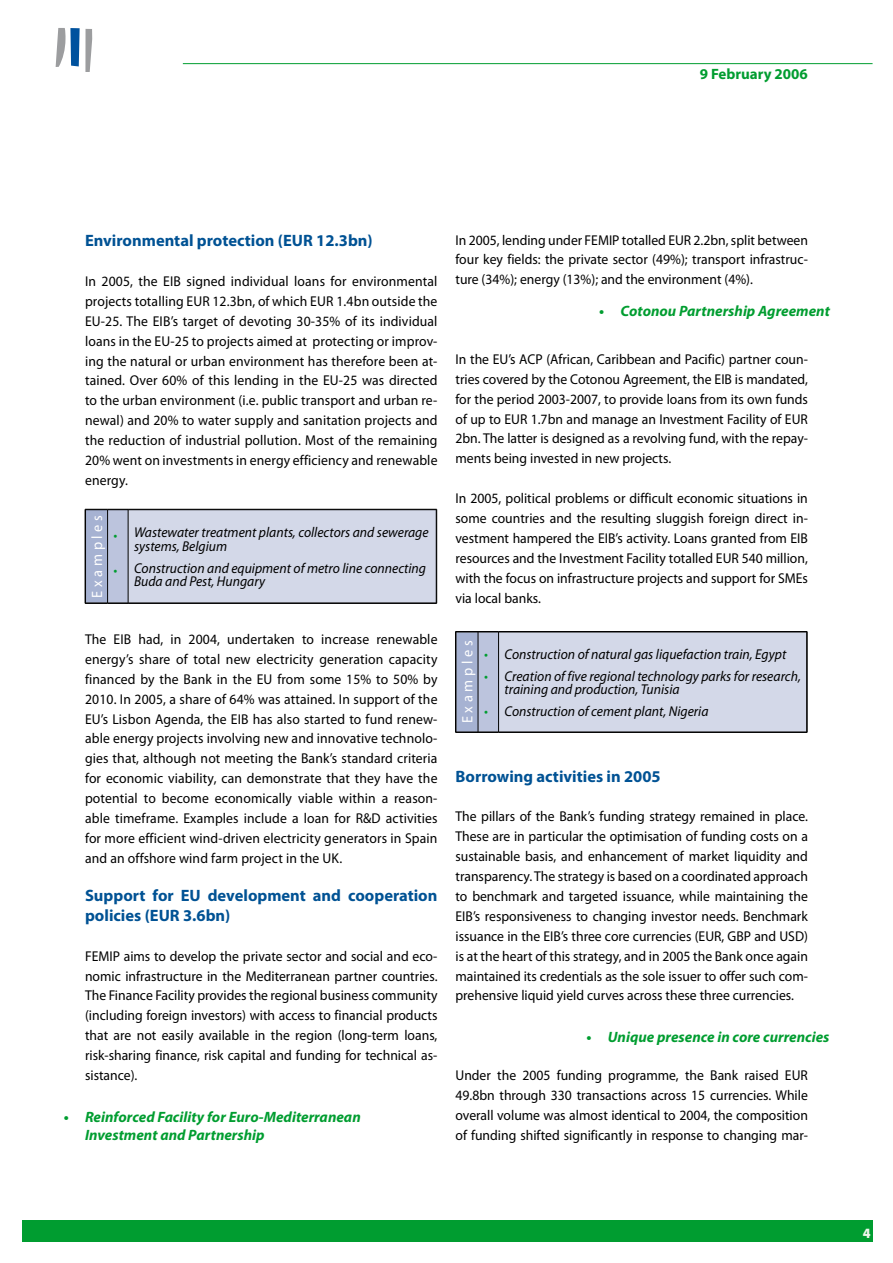
<style>
.page{position:relative;width:893px;height:1263px;background:#fff}
.page>*{position:absolute;margin:0;border:0;box-sizing:border-box;transform-origin:0 0}
.t1{font:700 16.5px/20px "Myriad Pro";color:#005294}
.t2{font:italic 700 15px/18px "Myriad Pro";color:#009d30}
.t3{font:15px "Myriad Pro";letter-spacing:.25em;color:#fff;scale:.96 1}
.t4{font:700 15px "Myriad Pro";color:#009d30}
.t5{font:14.25px/20px "Myriad Pro";color:#000;text-align:justify;scale:.96 1}
.t6{font:italic 14.25px/22px "Myriad Pro";color:#000;scale:.96 1}
.t7{font:italic 14.25px/22px "Myriad Pro";color:#009d30;scale:.96 1}
.t8{font:900 14.25px "Myriad Pro";color:#eff6eb;scale:.96 1}
</style>
<div class="page">
<div style="left:22px;top:1220px;width:851px;height:22px;background:#009d30"></div>
<svg style="left:56px;top:28px;width:36px;height:44px"></svg>
<hr style="left:183px;top:63px;width:690px;height:1px;background:#009d30">
<div style="left:456px;top:632px;width:22px;height:100px;background:#a6b2d2"></div>
<div style="left:478px;top:632px;width:21px;height:100px;background:#bcc4dd"></div>
<div style="left:499px;top:632px;width:308px;height:100px;background:#d3d8e8"></div>
<hr style="left:455px;top:632px;width:1px;height:100px;background:#000">
<hr style="left:456px;top:632px;width:1px;height:100px;background:#000">
<hr style="left:499px;top:631px;width:308px;height:1px;background:#000">
<hr style="left:499px;top:632px;width:308px;height:1px;background:#000">
<hr style="left:806px;top:632px;width:1px;height:100px;background:#000">
<hr style="left:807px;top:632px;width:1px;height:100px;background:#000">
<hr style="left:499px;top:732px;width:308px;height:1px;background:#000">
<svg style="left:455px;top:631px;width:44px;height:2px"></svg>
<svg style="left:455px;top:732px;width:44px;height:1px"></svg>
<hr style="left:478px;top:632px;width:1px;height:100px;background:#000">
<hr style="left:498px;top:632px;width:1px;height:100px;background:#000">
<div style="left:85px;top:509px;width:23px;height:94px;background:#a6b2d2"></div>
<div style="left:108px;top:509px;width:20px;height:94px;background:#bcc4dd"></div>
<div style="left:128px;top:509px;width:308px;height:94px;background:#d3d8e8"></div>
<hr style="left:85px;top:510px;width:1px;height:93px;background:#000">
<hr style="left:128px;top:509px;width:308px;height:1px;background:#000">
<hr style="left:436px;top:509px;width:1px;height:94px;background:#000">
<hr style="left:128px;top:603px;width:309px;height:1px;background:#000">
<svg style="left:85px;top:509px;width:43px;height:1px"></svg>
<svg style="left:85px;top:603px;width:43px;height:1px"></svg>
<hr style="left:107px;top:510px;width:1px;height:93px;background:#000">
<hr style="left:128px;top:510px;width:1px;height:93px;background:#000">
<p class="t4" style="left:700px;top:64px;width:110px">9 February 2006</p>
<p class="t1" style="left:85px;top:230px;width:289px">Environmental protection (EUR 12.3bn)</p>
<p class="t5" style="left:85px;top:271px;width:369px">In 2005, the EIB signed individual loans for environmental projects totalling EUR 12.3bn, of which EUR 1.4bn outside the EU-25. The EIB’s target of devoting 30-35% of its individual loans in the EU-25 to projects aimed at protecting or improv&shy;ing the natural or urban environment has therefore been at&shy;tained. Over 60% of this lending in the EU-25 was directed to the urban environment (i.e. public transport and urban re&shy;newal) and 20% to water supply and sanitation projects and the reduction of industrial pollution. Most of the remaining 20% went on investments in energy efficiency and renewable energy.</p>
<p class="t3" style="left:88px;top:597px;width:87px;rotate:-90deg">Examples</p>
<p class="t7" style="left:114px;top:524px;width:5px">•</p>
<p class="t7" style="left:114px;top:559px;width:5px">•</p>
<p class="t6" style="left:134px;top:525px;width:308px;line-height:13.5px">Wastewater treatment plants, collectors and sewerage systems, Belgium</p>
<p class="t6" style="left:134px;top:561px;width:306px;line-height:13.5px">Construction and equipment of metro line connecting<br>Buda and Pest, Hungary</p>
<p class="t5" style="left:85px;top:629px;width:369px">The EIB had, in 2004, undertaken to increase renewable energy’s share of total new electricity generation capacity financed by the Bank in the EU from some 15% to 50% by 2010. In 2005, a share of 64% was attained. In support of the EU’s Lisbon Agenda, the EIB has also started to fund renew&shy;able energy projects involving new and innovative technolo&shy;gies that, although not meeting the Bank’s standard criteria for economic viability, can demonstrate that they have the potential to become economically viable within a reason&shy;able timeframe. Examples include a loan for R&amp;D activities for more efficient wind-driven electricity generators in Spain and an offshore wind farm project in the UK.</p>
<p class="t1" style="left:85px;top:885px;width:354px">Support for EU development and cooperation policies (EUR 3.6bn)</p>
<p class="t5" style="left:85px;top:946px;width:369px">FEMIP aims to develop the private sector and social and eco&shy;nomic infrastructure in the Mediterranean partner countries.<br>The Finance Facility provides the regional business community (including foreign investors) with access to financial products that are not easily available in the region (long-term loans, risk-sharing finance, risk capital and funding for technical as&shy;sistance).</p>
<p class="t2" style="left:85px;top:1107px;width:277px;text-indent:-21px">• Reinforced Facility for Euro-Mediterranean<br>Investment and Partnership</p>
<p class="t5" style="left:455px;top:230px;width:369px">In 2005, lending under FEMIP totalled EUR 2.2bn, split between four key fields: the private sector (49%); transport infrastruc&shy;ture (34%); energy (13%); and the environment (4%).</p>
<p class="t2" style="left:599px;top:301px;width:232px">• Cotonou Partnership Agreement</p>
<p class="t5" style="left:455px;top:349px;width:369px">In the EU’s ACP (African, Caribbean and Pacific) partner coun&shy;tries covered by the Cotonou Agreement, the EIB is mandated, for the period 2003-2007, to provide loans from its own funds of up to EUR 1.7bn and manage an Investment Facility of EUR 2bn. The latter is designed as a revolving fund, with the repay&shy;ments being invested in new projects.</p>
<p class="t5" style="left:455px;top:488px;width:369px">In 2005, political problems or difficult economic situations in some countries and the resulting sluggish foreign direct in&shy;vestment hampered the EIB’s activity. Loans granted from EIB resources and the Investment Facility totalled EUR 540 million, with the focus on infrastructure projects and support for SMEs via local banks.</p>
<p class="t3" style="left:458px;top:723px;width:87px;rotate:-90deg">Examples</p>
<p class="t7" style="left:484px;top:642px;width:5px">• •</p>
<p class="t7" style="left:484px;top:700px;width:5px">•</p>
<p class="t6" style="left:505px;top:642px;width:310px">Construction of natural gas liquefaction train, Egypt<br>Creation of five regional technology parks for research,</p>
<p class="t6" style="left:505px;top:678px;width:214px">training and production, Tunisia<br>Construction of cement plant, Nigeria</p>
<p class="t1" style="left:455px;top:765px;width:207px">Borrowing activities in 2005</p>
<p class="t5" style="left:455px;top:806px;width:369px">The pillars of the Bank’s funding strategy remained in place.<br>These are in particular the optimisation of funding costs on a sustainable basis, and enhancement of market liquidity and transparency. The strategy is based on a coordinated approach to benchmark and targeted issuance, while maintaining the EIB’s responsiveness to changing investor needs. Benchmark issuance in the EIB’s three core currencies (EUR, GBP and USD) is at the heart of this strategy, and in 2005 the Bank once again maintained its credentials as the sole issuer to offer such com&shy;prehensive liquid yield curves across these three currencies.</p>
<p class="t2" style="left:586px;top:1027px;width:244px">• Unique presence in core currencies</p>
<p class="t5" style="left:455px;top:1065px;width:369px">Under the 2005 funding programme, the Bank raised EUR 49.8bn through 330 transactions across 15 currencies. While overall volume was almost identical to 2004, the composition of funding shifted significantly in response to changing mar-</p>
<p class="t8" style="left:863px;top:1224px;width:10px">4</p>
</div>
